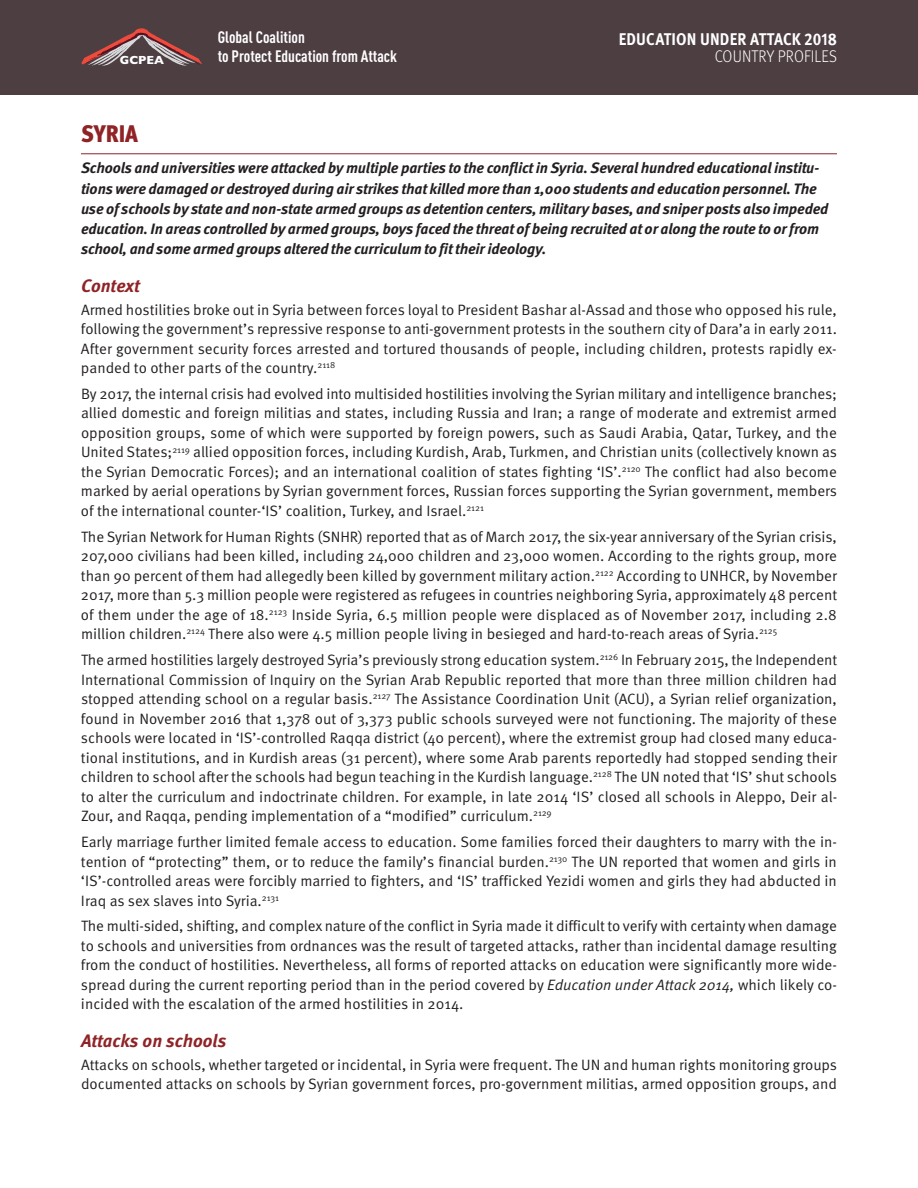
<style>
.page{position:relative;width:918px;height:1188px;background:#fff}
.page>*{position:absolute;margin:0;border:0;box-sizing:border-box;transform-origin:0 0}
.t1{font:900 condensed 24px "Meta Pro";letter-spacing:-.005em;color:#8f2326}
.t2{font:italic 700 18px "Meta Pro";color:#8f2326}
.t3{font:700 16.95px "Meta Pro";letter-spacing:.01em;color:#fff;scale:.9 1}
.t4{font:300 16.95px "Meta Pro";letter-spacing:.01em;color:#fff;scale:.9 1}
.t5{font:700 16.35px/19.4px "DIN Cond";color:#fff}
.t6{font:15px/19.5px "Meta Pro Norm";color:#231f20;text-align:justify}
.t7{font:italic 700 15px/20.2px "Meta Pro";letter-spacing:-.01em;color:#231f20}
.t8{font:700 11.85px "Gill Sans";color:#fff}
.s1{font-family:"Meta Pro Norm Ita"}
</style>
<div class="page">
<hr style="left:81px;top:154px;width:756px;height:1px;background:#8f2326">
<div style="left:0;top:0;width:918px;height:95px;background:#4d3e42"></div>
<svg style="left:81px;top:28px;width:121px;height:38px"></svg>
<p class="t5" style="left:218px;top:29px;width:181px">Global Coalition<br>to Protect Education from Attack</p>
<p class="t3" style="left:619px;top:33px;width:244px">EDUCATION UNDER ATTACK 2018</p>
<p class="t8" style="left:120px;top:53px;width:46px">GCPEA</p>
<p class="t4" style="left:715px;top:50px;width:137px">COUNTRY PROFILES</p>
<h1 class="t1" style="left:81px;top:124px;width:58px">SYRIA</h1>
<p class="t7" style="left:81px;top:159px;width:749px">Schools and universities were attacked by multiple parties to the conflict in Syria. Several hundred educational institu&shy;tions were damaged or destroyed during air strikes that killed more than 1,000 students and education personnel. The use of schools by state and non-state armed groups as detention centers, military bases, and sniper posts also impeded education. In areas controlled by armed groups, boys faced the threat of being recruited at or along the route to orfrom school, and some armed groups altered the curriculum to fit their ideology.</p>
<p class="t2" style="left:81px;top:279px;width:60px">Context</p>
<p class="t6" style="left:81px;top:301px;width:758px">Armed hostilities broke out in Syria between forces loyal to President Bashar al-Assad and those who opposed his rule, following the government’s repressive response to anti-government protests in the southern city of Dara’a in early 2011.<br>After government security forces arrested and tortured thousands of people, including children, protests rapidly ex&shy;panded to other parts of the country.<sup>2118</sup></p>
<p class="t6" style="left:81px;top:385px;width:758px">By 2017, the internal crisis had evolved into multisided hostilities involving the Syrian military and intelligence branches; allied domestic and foreign militias and states, including Russia and Iran; a range of moderate and extremist armed opposition groups, some of which were supported by foreign powers, such as Saudi Arabia, Qatar, Turkey, and the United States;<sup>2119</sup> allied opposition forces, including Kurdish, Arab, Turkmen, and Christian units (collectively known as the Syrian Democratic Forces); and an international coalition of states fighting ‘IS’.<sup>2120</sup> The conflict had also become marked by aerial operations by Syrian government forces, Russian forces supporting the Syrian government, members of the international counter-‘IS’ coalition, Turkey, and Israel.<sup>2121</sup></p>
<p class="t6" style="left:81px;top:528px;width:758px">The Syrian Network for Human Rights (SNHR) reported that as of March 2017, the six-year anniversary of the Syrian crisis, 207,000 civilians had been killed, including 24,000 children and 23,000 women. According to the rights group, more than 90 percent of them had allegedly been killed by government military action.<sup>2122</sup> According to UNHCR, by November 2017, more than 5.3 million people were registered as refugees in countries neighboring Syria, approximately 48 percent of them under the age of 18.<sup>2123</sup> Inside Syria, 6.5 million people were displaced as of November 2017, including 2.8 million children.<sup>2124</sup> There also were 4.5 million people living in besieged and hard-to-reach areas of Syria.<sup>2125</sup></p>
<p class="t6" style="left:81px;top:651px;width:758px">The armed hostilities largely destroyed Syria’s previously strong education system.<sup>2126</sup> In February 2015, the Independent International Commission of Inquiry on the Syrian Arab Republic reported that more than three million children had stopped attending school on a regular basis.<sup>2127</sup> The Assistance Coordination Unit (ACU), a Syrian relief organization, found in November 2016 that 1,378 out of 3,373 public schools surveyed were not functioning. The majority of these schools were located in ‘IS’-controlled Raqqa district (40 percent), where the extremist group had closed many educa&shy;tional institutions, and in Kurdish areas (31 percent), where some Arab parents reportedly had stopped sending their children to school after the schools had begun teaching in the Kurdish language.<sup>2128</sup> The UN noted that ‘IS’ shut schools to alter the curriculum and indoctrinate children. For example, in late 2014 ‘IS’ closed all schools in Aleppo, Deir al-Zour, and Raqqa, pending implementation of a “modified” curriculum.<sup>2129</sup></p>
<p class="t6" style="left:81px;top:833px;width:758px">Early marriage further limited female access to education. Some families forced their daughters to marry with the in&shy;tention of “protecting” them, or to reduce the family’s financial burden.<sup>2130</sup> The UN reported that women and girls in ‘IS’-controlled areas were forcibly married to fighters, and ‘IS’ trafficked Yezidi women and girls they had abducted in Iraq as sex slaves into Syria.<sup>2131</sup></p>
<p class="t6" style="left:81px;top:918px;width:758px">The multi-sided, shifting, and complex nature of the conflict in Syria made it difficult to verify with certainty when damage to schools and universities from ordnances was the result of targeted attacks, rather than incidental damage resulting from the conduct of hostilities. Nevertheless, all forms of reported attacks on education were significantly more wide&shy;spread during the current reporting period than in the period covered by <span class="s1">Education under Attack 2014,</span> which likely co&shy;incided with the escalation of the armed hostilities in 2014.</p>
<p class="t2" style="left:81px;top:1034px;width:147px">Attacks on schools</p>
<p class="t6" style="left:81px;top:1056px;width:758px">Attacks on schools, whether targeted or incidental, in Syria were frequent. The UN and human rights monitoring groups documented attacks on schools by Syrian government forces, pro-government militias, armed opposition groups, and</p>
</div>
